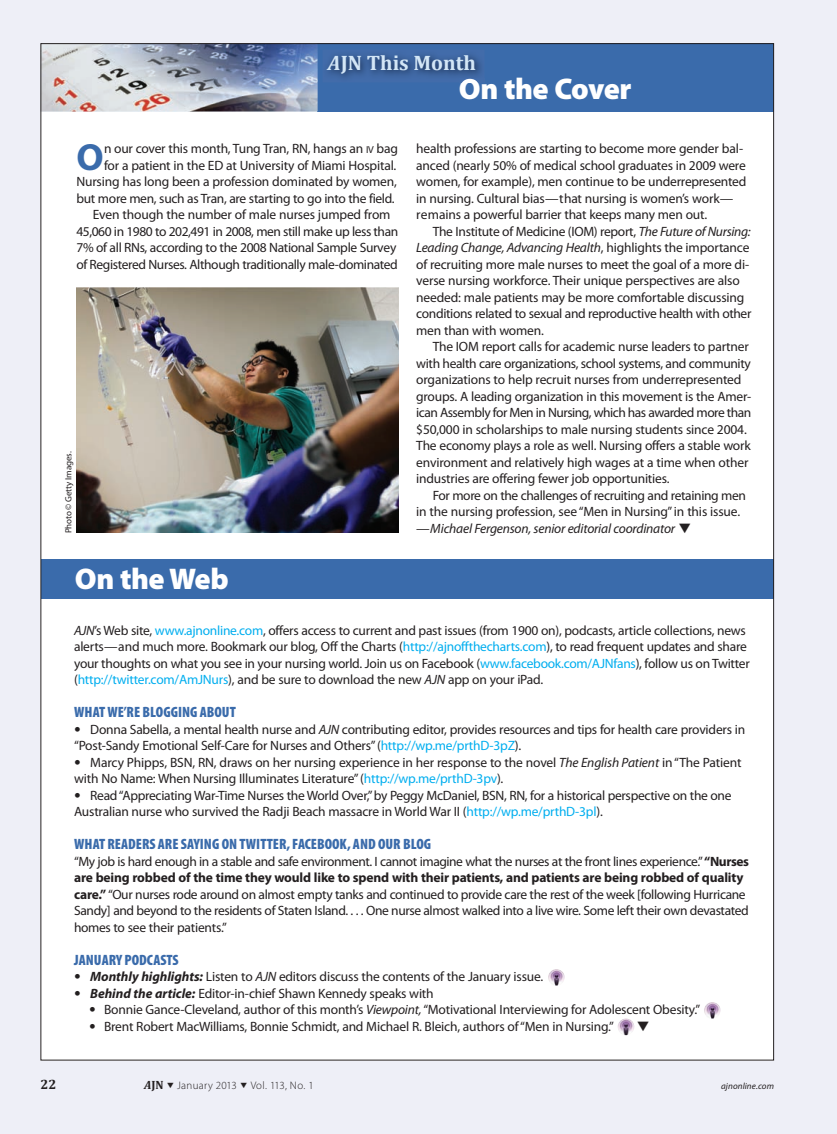
<style>
.page{position:relative;width:837px;height:1134px;background:#eeeff7}
.page>*{position:absolute;margin:0;border:0;box-sizing:border-box;transform-origin:0 0}
.t1{font:700 37.95px "Myriad Pro";color:#3a6bab}
.t2{font:900 30px "Myriad Pro";letter-spacing:-.015em;color:#fff}
.t3{font:700 21px "Cambria";color:#d3e6f6}
.t4{font:900 condensed 15px "Myriad Pro";color:#3a6bab}
.t5{font:13.5px/16.5px "Myriad Pro";letter-spacing:-.015em;color:#231f20}
.t6{font:italic 13.5px "Myriad Pro";letter-spacing:-.015em;color:#231f20}
.t7{font:700 13.5px "Cambria";color:#231f20}
.t8{font:300 10.95px "Myriad Pro";letter-spacing:.025em;color:#231f20}
.t9{font:9px "Myriad Pro";letter-spacing:-.015em;color:#231f20}
.t10{font:italic 9px "Myriad Pro";letter-spacing:.01em;color:#231f20}
.s1{font-style:italic}
.s2{font-size:10.2px}
.s3{color:#00aeef}
.s4{font-family:"Sabon"}
.s5{font-weight:700}
.s6{font-weight:700;font-style:italic}
.s7{font-family:"Cambria";font-weight:700;font-style:italic;font-size:12px}
.s8{font-family:"Cambria";font-weight:700;font-size:12px}
</style>
<div class="page">
<div style="left:40px;top:43px;width:734px;height:1017px;background:#fff"></div>
<div style="left:318px;top:43px;width:456px;height:69px;background:#3a6bab"></div>
<img style="left:42px;top:45px;width:276px;height:67px">
<img style="left:460px;top:78px;width:25px;height:4px">
<div style="left:41px;top:560px;width:733px;height:39px;background:#3a6bab"></div>
<img style="left:76px;top:288px;width:322px;height:245px">
<img style="left:548px;top:969px;width:17px;height:17px">
<img style="left:704px;top:1002px;width:17px;height:17px">
<img style="left:618px;top:1019px;width:16px;height:16px">
<h3 class="t3" style="left:328px;top:50px;width:150px"><span class="s1">A</span>JN This Month</h3>
<h1 class="t1" style="left:76px;top:136px;width:29px">O</h1>
<p class="t5" style="left:104px;top:141px;width:295px">n our cover this month, Tung Tran, RN, hangs an <span class="s2">iv</span> bag</p>
<p class="t5" style="left:104px;top:157px;width:294px">for a patient in the ED at University of Miami Hospital.</p>
<p class="t5" style="left:76px;top:174px;width:322px">Nursing has long been a profession dominated by women,</p>
<p class="t5" style="left:76px;top:190px;width:320px">but more men, such as Tran, are starting to go into the field.</p>
<p class="t5" style="left:93px;top:207px;width:299px">Even though the number of male nurses jumped from</p>
<p class="t5" style="left:76px;top:223px;width:323px">45,060 in 1980 to 202,491 in 2008, men still make up less than</p>
<p class="t5" style="left:76px;top:240px;width:321px">7% of all RNs, according to the 2008 National Sample Survey</p>
<p class="t5" style="left:76px;top:256px;width:323px">of Registered Nurses. Although traditionally male-dominated</p>
<p class="t9" style="left:64px;top:533px;width:83px;rotate:-90deg">Photo © Getty Images.</p>
<h2 class="t2" style="left:75px;top:562px;width:155px">On the Web</h2>
<h2 class="t2" style="left:459px;top:72px;width:174px">On the Cover</h2>
<p class="t5" style="left:416px;top:141px;width:332px">health professions are starting to become more gender bal&shy;anced (nearly 50% of medical school graduates in 2009 were women, for example), men continue to be underrepresented in nursing. Cultural bias—that nursing is women’s work— remains a powerful barrier that keeps many men out.</p>
<p class="t5" style="left:416px;top:223px;width:337px;text-indent:16px">The Institute of Medicine (IOM) report, <span class="s1">The Future of Nursing:<br>Leading Change, Advancing Health</span>, highlights the importance of recruiting more male nurses to meet the goal of a more di&shy;verse nursing workforce. Their unique perspectives are also needed: male patients may be more comfortable discussing conditions related to sexual and reproductive health with other men than with women.</p>
<p class="t5" style="left:416px;top:339px;width:337px;text-indent:16px">The IOM report calls for academic nurse leaders to partner with health care organizations, school systems, and community organizations to help recruit nurses from underrepresented groups. A leading organization in this movement is the Amer&shy;ican Assembly for Men in Nursing, which has awarded more than $50,000 in scholarships to male nursing students since 2004.<br>The economy plays a role as well. Nursing offers a stable work environment and relatively high wages at a time when other industries are offering fewer job opportunities.</p>
<p class="t5" style="left:416px;top:487px;width:331px;text-indent:16px">For more on the challenges of recruiting and retaining men in the nursing profession, see “Men in Nursing” in this issue.</p>
<p class="t6" style="left:416px;top:521px;width:276px">—Michael Fergenson, senior editorial coordinator ▼</p>
<p class="t5" style="left:74px;top:622px;width:677px"><span class="s1">AJN</span>’s Web site, <span class="s3">www.ajnonline.com</span>, offers access to current and past issues (from 1900 on), podcasts, article collections, news alerts—and much more. Bookmark our blog, Off the Charts (<span class="s3">http://ajnoffthecharts.com</span>), to read frequent updates and share your thoughts on what you see in your nursing world. Join us on Facebook (<span class="s3">www.facebook.com/AJNfans</span>), follow us on Twitter (<span class="s3">http://twitter.com/AmJNurs</span>), and be sure to download the new <span class="s1">AJN</span> app on your iPad.</p>
<p class="t4" style="left:74px;top:704px;width:163px">WHAT WE’RE BLOGGING ABOUT</p>
<p class="t5" style="left:74px;top:721px;width:673px"><span class="s4">•</span> Donna Sabella, a mental health nurse and <span class="s1">AJN</span> contributing editor, provides resources and tips for health care providers in “Post-Sandy Emotional Self-Care for Nurses and Others” (<span class="s3">http://wp.me/prthD-3pZ</span>).</p>
<p class="t5" style="left:74px;top:754px;width:669px"><span class="s4">•</span> Marcy Phipps, BSN, RN, draws on her nursing experience in her response to the novel <span class="s1">The English Patient</span> in “The Patient with No Name: When Nursing Illuminates Literature” (<span class="s3">http://wp.me/prthD-3pv</span>).</p>
<p class="t5" style="left:74px;top:787px;width:659px"><span class="s4">•</span> Read “Appreciating War-Time Nurses the World Over,” by Peggy McDaniel, BSN, RN, for a historical perspective on the one<br>Australian nurse who survived the Radji Beach massacre in World War II (<span class="s3">http://wp.me/prthD-3pl</span>).</p>
<p class="t4" style="left:74px;top:836px;width:358px">WHAT READERS ARE SAYING ON TWITTER, FACEBOOK, AND OUR BLOG</p>
<p class="t5" style="left:74px;top:853px;width:676px">“My job is hard enough in a stable and safe environment. I cannot imagine what the nurses at the front lines experience.” <span class="s5">“Nurses are being robbed of the time they would like to spend with their patients, and patients are being robbed of quality care.”</span> “Our nurses rode around on almost empty tanks and continued to provide care the rest of the week [following Hurricane Sandy] and beyond to the residents of Staten Island. . . . One nurse almost walked into a live wire. Some left their own devastated homes to see their patients.”</p>
<p class="t4" style="left:74px;top:952px;width:106px">JANUARY PODCASTS</p>
<p class="t5" style="left:74px;top:969px;width:471px"><span class="s4">•</span> <span class="s6">Monthly highlights:</span> Listen to <span class="s1">AJN</span> editors discuss the contents of the January issue.</p>
<p class="t5" style="left:74px;top:985px;width:361px"><span class="s4">•</span> <span class="s6">Behind the article:</span> Editor-in-chief Shawn Kennedy speaks with</p>
<p class="t5" style="left:89px;top:1002px;width:613px"><span class="s4">•</span> Bonnie Gance-Cleveland, author of this month’s <span class="s1">Viewpoint,</span> “Motivational Interviewing for Adolescent Obesity.”</p>
<p class="t5" style="left:89px;top:1018px;width:526px"><span class="s4">•</span> Brent Robert MacWilliams, Bonnie Schmidt, and Michael R. Bleich, authors of “Men in Nursing.”</p>
<p class="t7" style="left:40px;top:1076px;width:17px">22</p>
<p class="t8" style="left:144px;top:1079px;width:171px"><span class="s7">A</span><span class="s8">JN</span> ▼ January 2013 ▼ Vol. 113, No. 1</p>
<p class="t10" style="left:721px;top:1081px;width:54px">ajnonline.com</p>
</div>
